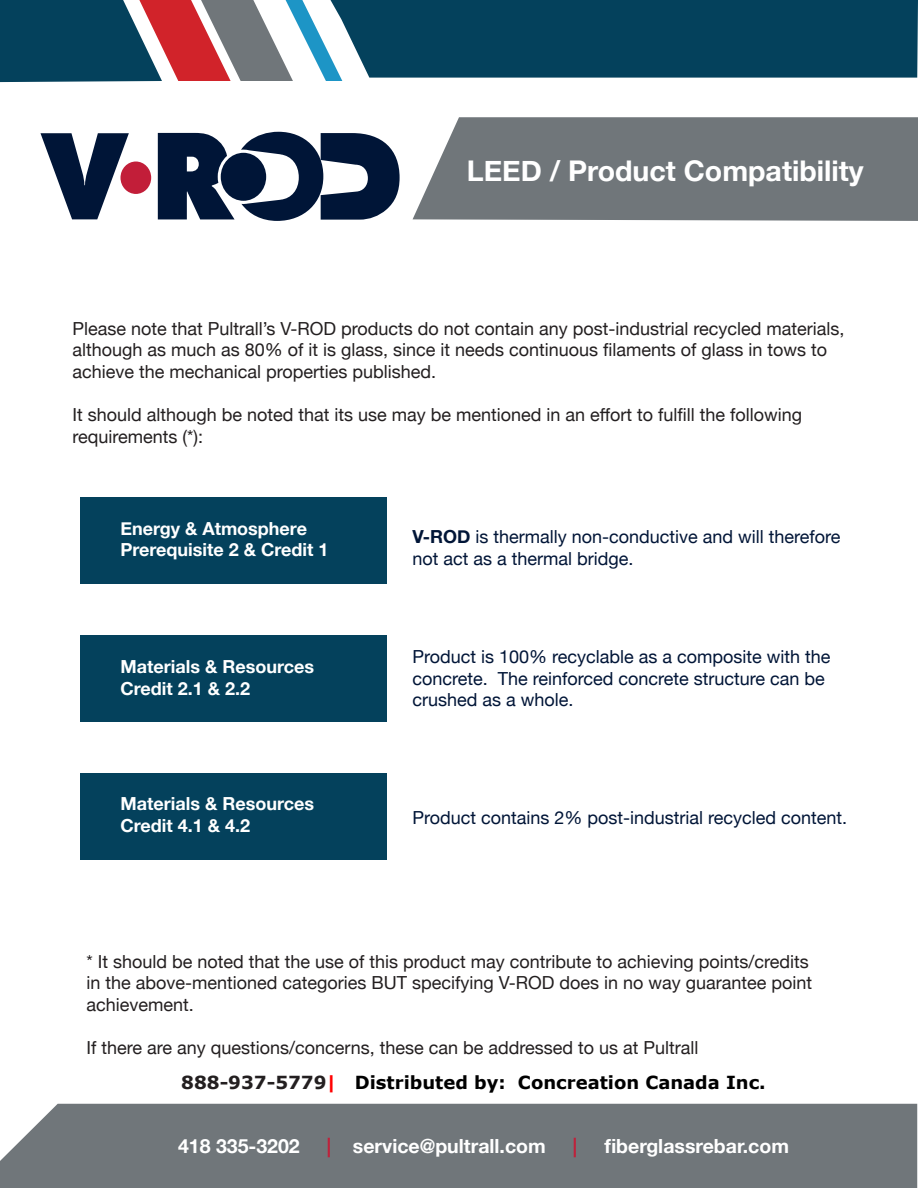
<style>
.page{position:relative;width:918px;height:1188px;background:#fff}
.page>*{position:absolute;margin:0;border:0;box-sizing:border-box;transform-origin:0 0}
.t1{font:700 28.5px "Helvetica Neue";color:#fff}
.t2{font:700 19.5px "Helvetica Neue";color:#fff}
.t3{font:700 19.5px "Helvetica Neue";color:#c21e39}
.t4{font:18px/21.6px "Helvetica Neue";color:#231f20}
.t5{font:18px/21.6px "Helvetica Neue";color:#001537}
.t6{font:700 18px/21.6px "Helvetica Neue";color:#fff}
.t7{font:700 18px "Verdana";color:#000}
.s1{font-weight:700}
.s2{color:#231f20}
.s3{color:#f00}
.s4{color:#c21e39}
</style>
<div class="page">
<svg style="left:0;top:0;width:342px;height:82px"></svg>
<svg style="left:40px;top:133px;width:89px;height:86px"></svg>
<svg style="left:241px;top:132px;width:159px;height:89px"></svg>
<svg style="left:158px;top:133px;width:77px;height:86px"></svg>
<div style="left:221px;top:153px;width:45px;height:48px;background:#001537;border-radius:50%"></div>
<div style="left:121px;top:162px;width:30px;height:32px;background:#c21e39;border-radius:50%"></div>
<div style="left:330px;top:0;width:588px;height:78px;background:#04415c"></div>
<div style="left:0;top:1104px;width:917px;height:84px;background:#70767a"></div>
<div style="left:413px;top:117px;width:505px;height:104px;background:#70767a"></div>
<div style="left:80px;top:497px;width:307px;height:86px;background:#04415c"></div>
<div style="left:80px;top:635px;width:307px;height:87px;background:#04415c"></div>
<div style="left:80px;top:773px;width:307px;height:87px;background:#04415c"></div>
<h1 class="t1" style="left:467px;top:148px;width:398px">LEED / Product Compatibility</h1>
<p class="t4" style="left:72px;top:318px;width:774px">Please note that Pultrall’s V-ROD products do not contain any post-industrial recycled materials, although as much as 80% of it is glass, since it needs continuous filaments of glass in tows to achieve the mechanical properties published.</p>
<p class="t4" style="left:72px;top:405px;width:731px">It should although be noted that its use may be mentioned in an effort to fulfill the following requirements (*):</p>
<p class="t6" style="left:121px;top:518px;width:210px">Energy &amp; Atmosphere<br>Prerequisite 2 &amp; Credit 1</p>
<p class="t5" style="left:413px;top:527px;width:430px"><span class="s1">V-ROD</span> is thermally non-conductive and will therefore not act as a thermal bridge.</p>
<p class="t6" style="left:121px;top:656px;width:195px">Materials &amp; Resources<br>Credit 2.1 &amp; 2.2</p>
<p class="t6" style="left:121px;top:793px;width:195px">Materials &amp; Resources<br>Credit 4.1 &amp; 4.2</p>
<p class="t5" style="left:413px;top:647px;width:420px">Product is 100% recyclable as a composite with the concrete. The reinforced concrete structure can be crushed as a whole.</p>
<p class="t5" style="left:413px;top:808px;width:436px">Product contains 2% post-industrial recycled content.</p>
<p class="t4" style="left:86px;top:951px;width:727px">* It should be noted that the use of this product may contribute to achieving points/credits in the above-mentioned categories BUT specifying V-ROD does in no way guarantee point achievement.</p>
<p class="t4" style="left:86px;top:1038px;width:614px">If there are any questions/concerns, these can be addressed to us at Pultrall</p>
<p class="t7" style="left:181px;top:1070px;width:586px"><span class="s2">888-937-5779</span><span class="s3">|</span> Distributed by: Concreation Canada Inc.</p>
<p class="t2" style="left:178px;top:1131px;width:123px">418 335-3202</p>
<p class="t2" style="left:327px;top:1131px;width:220px"><span class="s4">|</span> service@pultrall.com</p>
<p class="t3" style="left:573px;top:1131px;width:6px">|</p>
<p class="t2" style="left:604px;top:1131px;width:186px">fiberglassrebar.com</p>
</div>
